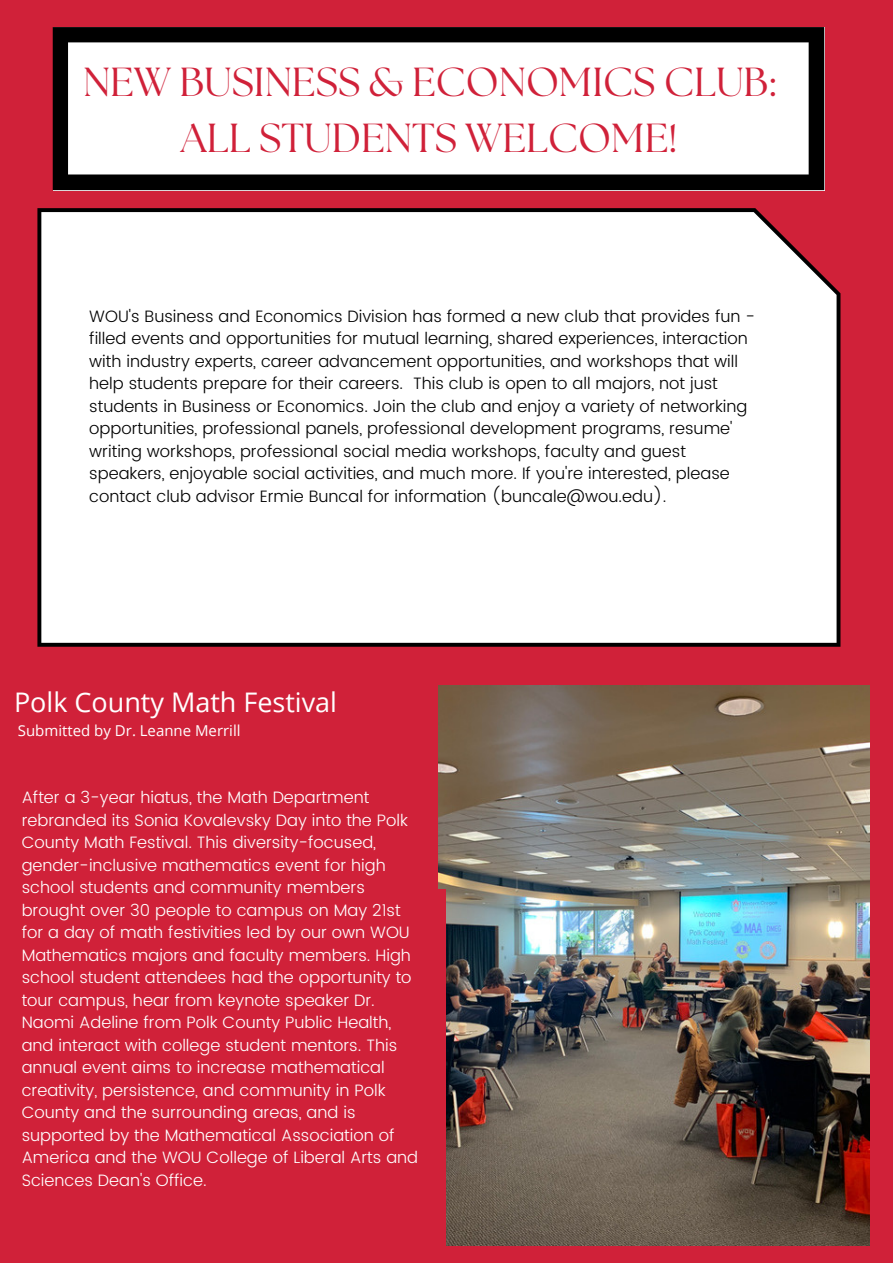
<style>
.page{position:relative;width:893px;height:1264px;background:#fff}
.page>*{position:absolute;margin:0;border:0;box-sizing:border-box;transform-origin:0 0}
.t1{font:40.5px/56.2px "The Seasons";color:#d02139;text-align:center}
.t2{font:27px "Open Sans";color:#fff}
.t3{font:300 16.5px/22.5px "Poppins";color:#fff}
.t4{font:300 16.5px/22.5px "Poppins";color:#000}
.t5{font:15px "Open Sans";color:#fff}
</style>
<div class="page">
<div style="left:0;top:0;width:892px;height:1262px;background:#d02139"></div>
<div style="left:37px;top:208px;width:803px;height:438px;background:#fff"></div>
<svg style="left:53px;top:27px;width:771px;height:163px;background:#c6c6c6"></svg>
<img style="left:438px;top:685px;width:431px;height:560px">
<div style="left:14px;top:889px;width:432px;height:356px;background:#d02139"></div>
<h1 class="t1" style="left:83px;top:56px;width:693px">NEW BUSINESS &amp; ECONOMICS CLUB:<br>ALL STUDENTS WELCOME!</h1>
<p class="t4" style="left:89px;top:304px;width:667px">WOU's Business and Economics Division has formed a new club that provides fun - filled events and opportunities for mutual learning, shared experiences, interaction with industry experts, career advancement opportunities, and workshops that will help students prepare for their careers. This club is open to all majors, not just students in Business or Economics. Join the club and enjoy a variety of networking opportunities, professional panels, professional development programs, resume' writing workshops, professional social media workshops, faculty and guest speakers, enjoyable social activities, and much more. If you're interested, please contact club advisor Ermie Buncal for information (buncale@wou.edu).</p>
<h2 class="t2" style="left:14px;top:683px;width:324px">Polk County Math Festival</h2>
<p class="t5" style="left:18px;top:719px;width:224px">Submitted by Dr. Leanne Merrill</p>
<p class="t3" style="left:22px;top:786px;width:398px">After a 3-year hiatus, the Math Department rebranded its Sonia Kovalevsky Day into the Polk County Math Festival. This diversity-focused, gender-inclusive mathematics event for high school students and community members brought over 30 people to campus on May 21st for a day of math festivities led by our own WOU Mathematics majors and faculty members. High school student attendees had the opportunity to tour campus, hear from keynote speaker Dr.<br>Naomi Adeline from Polk County Public Health, and interact with college student mentors. This annual event aims to increase mathematical creativity, persistence, and community in Polk County and the surrounding areas, and is supported by the Mathematical Association of America and the WOU College of Liberal Arts and Sciences Dean's Office.</p>
</div>
